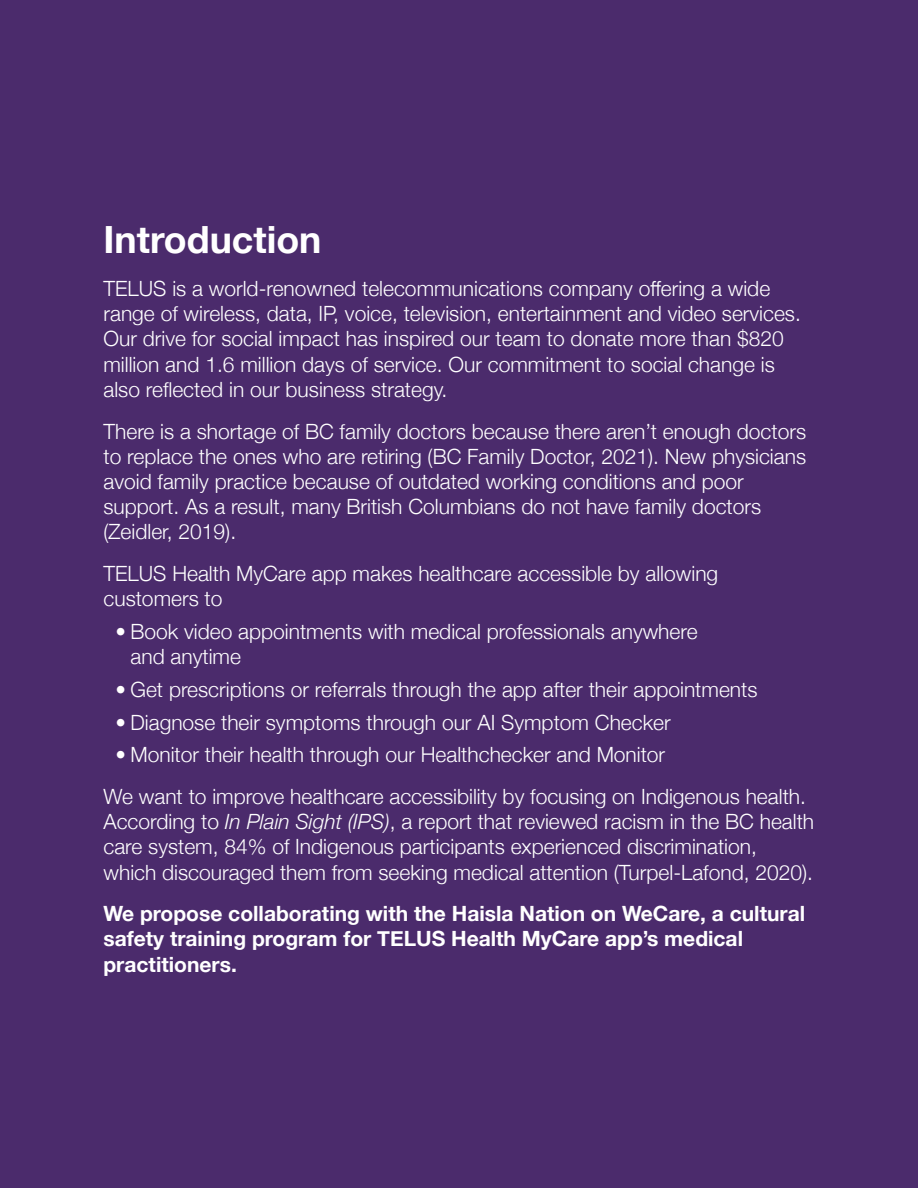
<style>
.page{position:relative;width:918px;height:1188px;background:#4b2b6c}
.page>*{position:absolute;margin:0;border:0;box-sizing:border-box;transform-origin:0 0}
.t1{font:700 37.5px "Helvetica Neue";color:#fff}
.t2{font:300 21px/25.2px "Helvetica Neue";color:#fff}
.t3{font:700 21px/25.2px "Helvetica Neue";color:#fff}
.s1{font-style:italic}
</style>
<div class="page">
<p class="t1" style="left:104px;top:210px;width:220px">Introduction</p>
<p class="t2" style="left:104px;top:274px;width:699px">TELUS is a world-renowned telecommunications company offering a wide range of wireless, data, IP, voice, television, entertainment and video services.<br>Our drive for social impact has inspired our team to donate more than $820 million and 1.6 million days of service. Our commitment to social change is also reflected in our business strategy.</p>
<p class="t2" style="left:104px;top:417px;width:704px">There is a shortage of BC family doctors because there aren’t enough doctors to replace the ones who are retiring (BC Family Doctor, 2021). New physicians avoid family practice because of outdated working conditions and poor support. As a result, many British Columbians do not have family doctors (Zeidler, 2019).</p>
<p class="t2" style="left:104px;top:559px;width:616px">TELUS Health MyCare app makes healthcare accessible by allowing customers to</p>
<p class="t2" style="left:130px;top:617px;width:569px;text-indent:-15px">• Book video appointments with medical professionals anywhere and anytime</p>
<p class="t2" style="left:116px;top:675px;width:644px">• Get prescriptions or referrals through the app after their appointments</p>
<p class="t2" style="left:116px;top:708px;width:557px">• Diagnose their symptoms through our AI Symptom Checker</p>
<p class="t2" style="left:116px;top:741px;width:551px">• Monitor their health through our Healthchecker and Monitor</p>
<p class="t2" style="left:104px;top:782px;width:712px">We want to improve healthcare accessibility by focusing on Indigenous health.<br>According to <span class="s1">In Plain Sight (IPS)</span>, a report that reviewed racism in the BC health care system, 84% of Indigenous participants experienced discrimination, which discouraged them from seeking medical attention (Turpel-Lafond, 2020).</p>
<p class="t3" style="left:104px;top:902px;width:703px">We propose collaborating with the Haisla Nation on WeCare, a cultural safety training program for TELUS Health MyCare app’s medical practitioners.</p>
</div>
